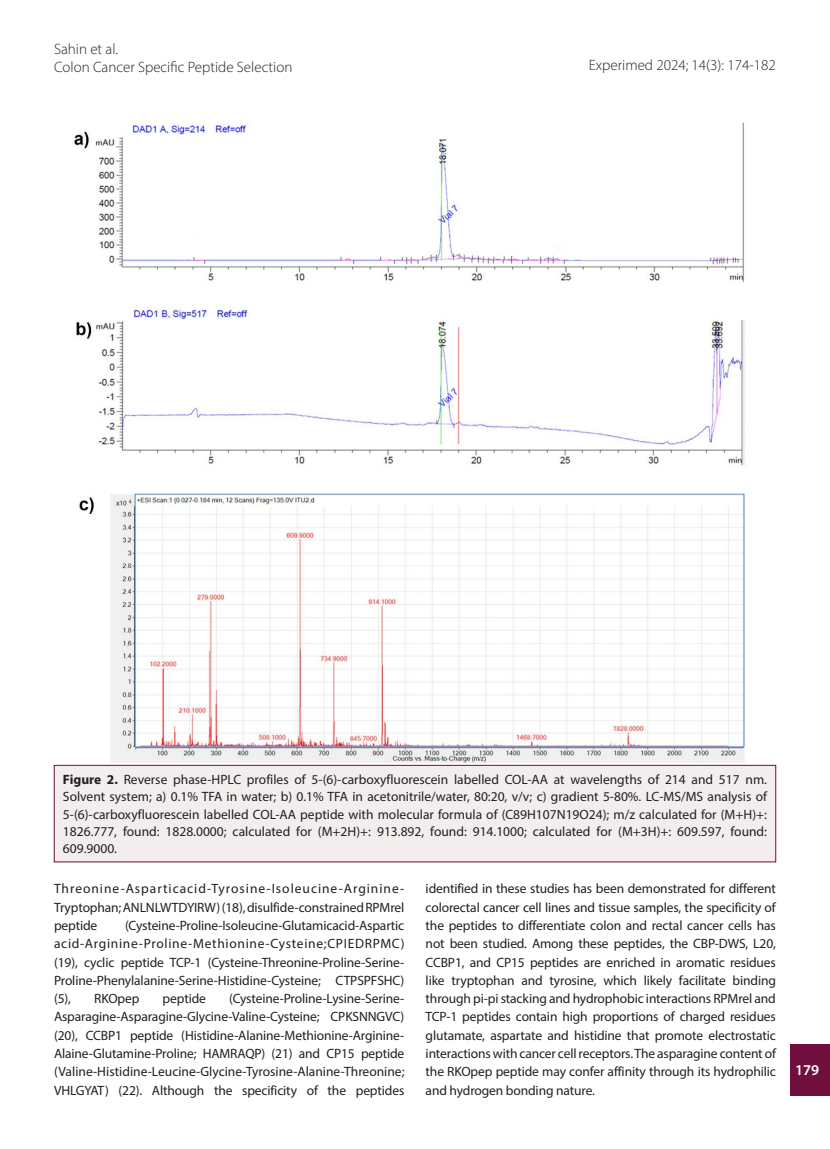
<style>
.page{position:relative;width:830px;height:1149px;background:#fff}
.page>*{position:absolute;margin:0;border:0;box-sizing:border-box;transform-origin:0 0}
.t1{font:300 15px/18px "Myriad Pro";color:#231f20}
.t2{font:600 15px "Myriad Pro";color:#fff}
.Metin{font:13.5px/18.3px "Myriad Pro";letter-spacing:-.01em;color:#231f20;text-align:justify}
.Figure{font:13.5px/17.2px "Myriad Pro";color:#231f20;text-align:justify}
.s1{font-weight:700}
</style>
<div class="page">
<div style="left:790px;top:1043px;width:39px;height:52px;background:#700f3d"></div>
<img style="left:74px;top:122px;width:672px;height:640px">
<div style="left:54px;top:765px;width:721px;height:96px;background:#f3eded"></div>
<div style="left:54px;top:765px;width:721px;height:96px;border:1px solid #700f3d"></div>
<p class="t1" style="left:54px;top:40px;width:240px">Sahin et al.<br>Colon Cancer Specific Peptide Selection</p>
<p class="t1" style="left:588px;top:55px;width:189px">Experimed 2024; 14(3): 174-182</p>
<p class="Figure" style="left:63px;top:770px;width:705px"><span class="s1">Figure 2.</span> Reverse phase-HPLC profiles of 5-(6)-carboxyfluorescein labelled COL-AA at wavelengths of 214 and 517 nm.<br>Solvent system; a) 0.1% TFA in water; b) 0.1% TFA in acetonitrile/water, 80:20, v/v; c) gradient 5-80%. LC-MS/MS analysis of 5-(6)-carboxyfluorescein labelled COL-AA peptide with molecular formula of (C89H107N19O24); m/z calculated for (M+H)+:<br>1826.777, found: 1828.0000; calculated for (M+2H)+: 913.892, found: 914.1000; calculated for (M+3H)+: 609.597, found:<br>609.9000.</p>
<p class="Metin" style="left:54px;top:879px;width:351px">Threonine-Asparticacid-Tyrosine-Isoleucine-Arginine-Tryptophan; ANLNLWTDYIRW) (18), disulfide-constrained RPMrel peptide</p>
<p class="Metin" style="left:54px;top:915px;width:352px;text-indent:71px">(Cysteine-Proline-Isoleucine-Glutamicacid-Aspartic acid-Arginine-Proline-Methionine-Cysteine;CPIEDRPMC) (19), cyclic peptide TCP-1 (Cysteine-Threonine-Proline-Serine-Proline-Phenylalanine-Serine-Histidine-Cysteine; CTPSPFSHC) (5),</p>
<p class="Metin" style="left:54px;top:988px;width:352px;text-indent:175px">(Cysteine-Proline-Lysine-Serine-Asparagine-Asparagine-Glycine-Valine-Cysteine; CPKSNNGVC) (20), CCBP1 peptide (Histidine-Alanine-Methionine-Arginine-Alaine-Glutamine-Proline; HAMRAQP) (21) and CP15 peptide (Valine-Histidine-Leucine-Glycine-Tyrosine-Alanine-Threonine; VHLGYAT) (22). Although the specificity of the peptides</p>
<p class="Metin" style="left:94px;top:988px;width:47px">RKOpep</p>
<p class="Metin" style="left:162px;top:988px;width:45px">peptide</p>
<p class="Metin" style="left:425px;top:879px;width:351px">identified in these studies has been demonstrated for different colorectal cancer cell lines and tissue samples, the specificity of the peptides to differentiate colon and rectal cancer cells has not been studied. Among these peptides, the CBP-DWS, L20, CCBP1, and CP15 peptides are enriched in aromatic residues like tryptophan and tyrosine, which likely facilitate binding through pi-pi stacking and hydrophobic interactions RPMrel and TCP-1 peptides contain high proportions of charged residues glutamate, aspartate and histidine that promote electrostatic interactions with cancer cell receptors. The asparagine content of the RKOpep peptide may confer affinity through its hydrophilic and hydrogen bonding nature.</p>
<p class="t2" style="left:794px;top:1060px;width:26px">179</p>
</div>
